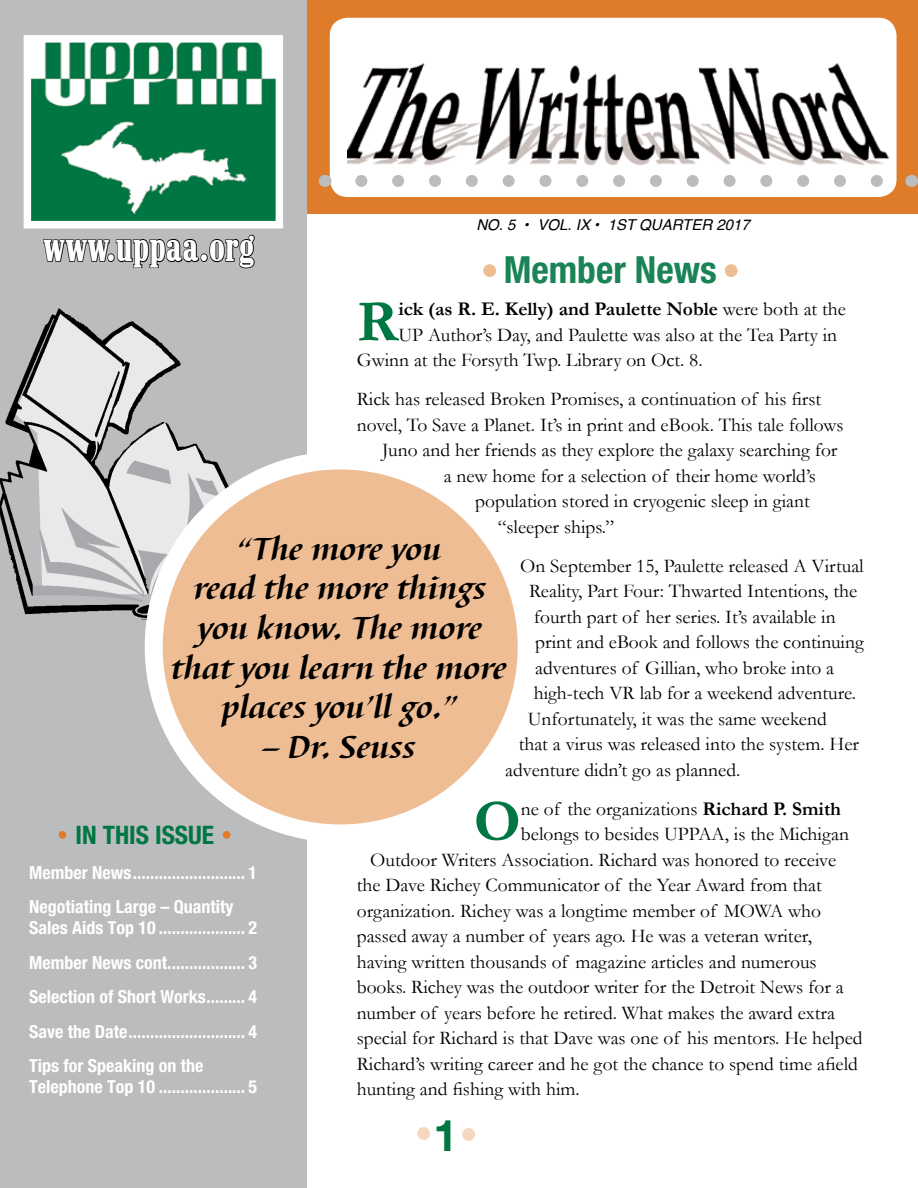
<style>
.page{position:relative;width:918px;height:1188px;background:#fff}
.page>*{position:absolute;margin:0;border:0;box-sizing:border-box;transform-origin:0 0}
.t1{font:700 59.55px "Garamond";color:#007643}
.t2{font:700 43.5px "Helvetica Neue";color:#007643}
.t3{font:42px "Marlboro";color:#fff}
.t4{font:700 condensed 37.5px "Helvetica Neue";color:#1a8456}
.t5{font:italic 700 33px/39.6px "Barbedor T";color:#000;text-align:center}
.t6{font:700 condensed 25.5px "Helvetica Neue";color:#007643}
.t7{font:19.5px "Garamond";color:#000}
.t8{font:700 19.5px "Garamond";color:#000}
.t9{font:700 condensed 18px/34.5px "Helvetica Neue";color:#fff}
.t10{font:italic 15px "Helvetica";color:#000}
.s1{font-weight:400}
.s2{font-weight:700}
</style>
<div class="page">
<div style="left:417px;top:1127px;width:13px;height:13px;background:#f5d8bf;border-radius:50%"></div>
<div style="left:462px;top:1128px;width:13px;height:13px;background:#f5d8bf;border-radius:50%"></div>
<div style="left:302px;top:0;width:616px;height:214px;background:#df7c29"></div>
<div style="left:0;top:0;width:307px;height:1188px;background:#babcbe"></div>
<div style="left:330px;top:18px;width:567px;height:179px;background:#fff;border-radius:18px"></div>
<img style="left:33px;top:44px;width:241px;height:175px">
<div style="left:24px;top:35px;width:259px;height:193px;border:8px solid #fff"></div>
<div style="left:483px;top:264px;width:13px;height:13px;background:#efbd94;border-radius:50%"></div>
<div style="left:725px;top:264px;width:13px;height:13px;background:#efbd94;border-radius:50%"></div>
<svg style="left:361px;top:175px;width:522px;height:12px"></svg>
<svg style="left:325px;top:175px;width:1px;height:12px"></svg>
<svg style="left:911px;top:175px;width:1px;height:12px"></svg>
<div style="left:59px;top:831px;width:7px;height:8px;background:#df7c29;border-radius:50%"></div>
<div style="left:223px;top:831px;width:8px;height:8px;background:#df7c29;border-radius:50%"></div>
<img style="left:0;top:308px;width:279px;height:339px">
<div style="left:154px;top:460px;width:373px;height:373px;background:#efbd94;border-radius:50%"></div>
<div style="left:145px;top:451px;width:391px;height:391px;border:18px solid #fff;border-radius:50%"></div>
<svg style="left:43px;top:234px;width:212px;height:35px"></svg>
<img style="left:348px;top:63px;width:541px;height:103px">
<h3 class="t3" style="left:43px;top:224px;width:213px">www.uppaa.org</h3>
<p class="t10" style="left:476px;top:213px;width:275px">NO. 5 • VOL. IX • 1ST QUARTER 2017</p>
<h3 class="t4" style="left:504px;top:247px;width:215px">Member News</h3>
<h1 class="t1" style="left:357px;top:286px;width:43px">R</h1>
<p class="t8" style="left:398px;top:297px;width:449px">ick (as R. E. Kelly) and Paulette Noble <span class="s1">were both at the</span></p>
<p class="t7" style="left:398px;top:323px;width:440px">UP Author’s Day, and Paulette was also at the Tea Party in</p>
<p class="t7" style="left:357px;top:348px;width:347px">Gwinn at the Forsyth Twp. Library on Oct. 8.</p>
<p class="t7" style="left:357px;top:387px;width:466px">Rick has released Broken Promises, a continuation of his first</p>
<p class="t7" style="left:357px;top:413px;width:488px">novel, To Save a Planet. It’s in print and eBook. This tale follows</p>
<p class="t7" style="left:382px;top:438px;width:457px">Juno and her friends as they explore the galaxy searching for</p>
<p class="t7" style="left:444px;top:464px;width:374px">a new home for a selection of their home world’s</p>
<p class="t7" style="left:475px;top:489px;width:336px">population stored in cryogenic sleep in giant</p>
<p class="t7" style="left:498px;top:515px;width:118px">“sleeper ships.”</p>
<p class="t7" style="left:520px;top:554px;width:345px">On September 15, Paulette released A Virtual</p>
<p class="t7" style="left:529px;top:579px;width:329px">Reality, Part Four: Thwarted Intentions, the</p>
<p class="t7" style="left:534px;top:605px;width:303px">fourth part of her series. It’s available in</p>
<p class="t7" style="left:535px;top:630px;width:330px">print and eBook and follows the continuing</p>
<p class="t7" style="left:535px;top:656px;width:300px">adventures of Gillian, who broke into a</p>
<p class="t7" style="left:534px;top:681px;width:324px">high-tech VR lab for a weekend adventure.</p>
<p class="t7" style="left:528px;top:707px;width:300px">Unfortunately, it was the same weekend</p>
<p class="t7" style="left:519px;top:732px;width:342px">that a virus was released into the system. Her</p>
<p class="t7" style="left:505px;top:758px;width:237px">adventure didn’t go as planned.</p>
<h1 class="t1" style="left:474px;top:786px;width:49px">O</h1>
<p class="t7" style="left:521px;top:797px;width:321px">ne of the organizations <span class="s2">Richard P. Smith</span></p>
<h3 class="t5" style="left:171px;top:530px;width:337px">“The more you<br>read the more things you know. The more that you learn the more places you’ll go.”</h3>
<h3 class="t5" style="left:262px;top:728px;width:155px">– Dr. Seuss</h3>
<h3 class="t6" style="left:75px;top:820px;width:140px">in this issue</h3>
<p class="t9" style="left:29px;top:855px;width:230px">Member News.......................... 1<br>Negotiating Large – Quantity</p>
<p class="t9" style="left:29px;top:910px;width:230px;text-align:justify">Sales Aids Top 10 .................... 2<br>Member News cont.................. 3<br>Selection of Short Works......... 4<br>Save the Date........................... 4<br>Tips for Speaking on the</p>
<p class="t9" style="left:29px;top:1069px;width:230px">Telephone Top 10 .................... 5</p>
<p class="t7" style="left:521px;top:822px;width:330px">belongs to besides UPPAA, is the Michigan</p>
<p class="t7" style="left:370px;top:848px;width:467px">Outdoor Writers Association. Richard was honored to receive</p>
<p class="t7" style="left:357px;top:873px;width:467px">the Dave Richey Communicator of the Year Award from that</p>
<p class="t7" style="left:357px;top:899px;width:466px">organization. Richey was a longtime member of MOWA who</p>
<p class="t7" style="left:357px;top:924px;width:457px">passed away a number of years ago. He was a veteran writer,</p>
<p class="t7" style="left:357px;top:950px;width:462px">having written thousands of magazine articles and numerous</p>
<p class="t7" style="left:357px;top:975px;width:489px">books. Richey was the outdoor writer for the Detroit News for a</p>
<p class="t7" style="left:357px;top:1001px;width:480px">number of years before he retired. What makes the award extra</p>
<p class="t7" style="left:357px;top:1026px;width:507px">special for Richard is that Dave was one of his mentors. He helped</p>
<p class="t7" style="left:357px;top:1052px;width:503px">Richard’s writing career and he got the chance to spend time afield</p>
<p class="t7" style="left:357px;top:1077px;width:225px">hunting and fishing with him.</p>
<h2 class="t2" style="left:434px;top:1096px;width:26px">1</h2>
</div>
